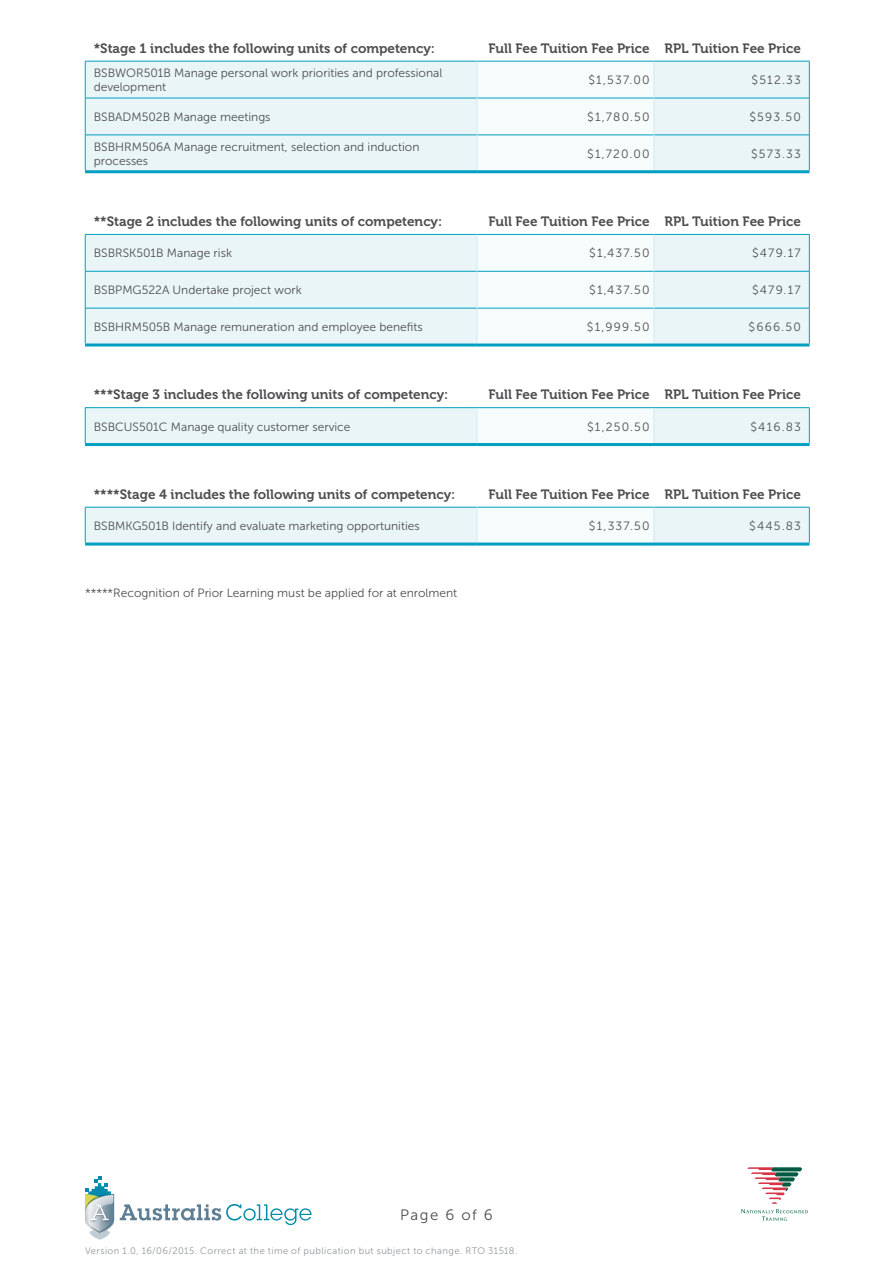
<style>
.page{position:relative;width:893px;height:1263px;background:#fff}
.page>*{position:absolute;margin:0;border:0;box-sizing:border-box;transform-origin:0 0}
.t1{font:15px "Museo Sans 300";letter-spacing:.1em;color:#4d4d4f}
.t2{font:13.5px "Museo 700";color:#4d4d4f}
.t3{font:12px/14.4px "Museo Sans 300";color:#4d4d4f}
.t4{font:9.45px "Museo Sans 300";letter-spacing:.045em;color:#939598}
</style>
<div class="page">
<svg style="left:85px;top:1177px;width:29px;height:63px"></svg>
<svg style="left:120px;top:1204px;width:192px;height:21px"></svg>
<svg style="left:741px;top:1167px;width:67px;height:54px"></svg>
<svg style="left:85px;top:60px;width:724px;height:110px"></svg>
<hr style="left:85px;top:61px;width:392px;height:1px;background:#009fc2">
<hr style="left:85px;top:61px;width:1px;height:37px;background:#009fc2">
<hr style="left:477px;top:61px;width:177px;height:1px;background:#009fc2">
<hr style="left:654px;top:61px;width:155px;height:1px;background:#009fc2">
<hr style="left:809px;top:61px;width:1px;height:37px;background:#009fc2">
<hr style="left:85px;top:98px;width:392px;height:1px;background:#009fc2">
<hr style="left:85px;top:98px;width:1px;height:37px;background:#009fc2">
<hr style="left:477px;top:98px;width:177px;height:1px;background:#009fc2">
<hr style="left:654px;top:98px;width:155px;height:1px;background:#009fc2">
<hr style="left:809px;top:98px;width:1px;height:37px;background:#009fc2">
<hr style="left:85px;top:135px;width:392px;height:1px;background:#009fc2">
<hr style="left:85px;top:135px;width:1px;height:35px;background:#009fc2">
<hr style="left:477px;top:135px;width:177px;height:1px;background:#009fc2">
<hr style="left:654px;top:135px;width:155px;height:1px;background:#009fc2">
<hr style="left:809px;top:135px;width:1px;height:35px;background:#009fc2">
<hr style="left:477px;top:61px;width:1px;height:37px;background:#d1eaf1">
<hr style="left:654px;top:61px;width:1px;height:37px;background:#d1eaf1">
<hr style="left:477px;top:98px;width:1px;height:37px;background:#d1eaf1">
<hr style="left:654px;top:98px;width:1px;height:37px;background:#d1eaf1">
<hr style="left:477px;top:135px;width:1px;height:35px;background:#d1eaf1">
<hr style="left:654px;top:135px;width:1px;height:35px;background:#d1eaf1">
<hr style="left:85px;top:170px;width:392px;height:3px;background:#009fc2">
<hr style="left:477px;top:170px;width:177px;height:3px;background:#009fc2">
<hr style="left:654px;top:170px;width:155px;height:3px;background:#009fc2">
<svg style="left:85px;top:233px;width:724px;height:110px"></svg>
<hr style="left:85px;top:234px;width:392px;height:1px;background:#009fc2">
<hr style="left:85px;top:235px;width:1px;height:36px;background:#009fc2">
<hr style="left:477px;top:234px;width:177px;height:1px;background:#009fc2">
<hr style="left:654px;top:234px;width:155px;height:1px;background:#009fc2">
<hr style="left:809px;top:235px;width:1px;height:36px;background:#009fc2">
<hr style="left:85px;top:271px;width:392px;height:1px;background:#009fc2">
<hr style="left:85px;top:271px;width:1px;height:37px;background:#009fc2">
<hr style="left:477px;top:271px;width:177px;height:1px;background:#009fc2">
<hr style="left:654px;top:271px;width:155px;height:1px;background:#009fc2">
<hr style="left:809px;top:271px;width:1px;height:37px;background:#009fc2">
<hr style="left:85px;top:308px;width:392px;height:1px;background:#009fc2">
<hr style="left:85px;top:308px;width:1px;height:35px;background:#009fc2">
<hr style="left:477px;top:308px;width:177px;height:1px;background:#009fc2">
<hr style="left:654px;top:308px;width:155px;height:1px;background:#009fc2">
<hr style="left:809px;top:308px;width:1px;height:35px;background:#009fc2">
<hr style="left:477px;top:235px;width:1px;height:36px;background:#d1eaf1">
<hr style="left:654px;top:235px;width:1px;height:36px;background:#d1eaf1">
<hr style="left:477px;top:271px;width:1px;height:37px;background:#d1eaf1">
<hr style="left:654px;top:271px;width:1px;height:37px;background:#d1eaf1">
<hr style="left:477px;top:308px;width:1px;height:35px;background:#d1eaf1">
<hr style="left:654px;top:308px;width:1px;height:35px;background:#d1eaf1">
<hr style="left:85px;top:343px;width:392px;height:3px;background:#009fc2">
<hr style="left:477px;top:343px;width:177px;height:3px;background:#009fc2">
<hr style="left:654px;top:343px;width:155px;height:3px;background:#009fc2">
<div style="left:86px;top:408px;width:723px;height:35px;background:#eaf5f8"></div>
<div style="left:477px;top:408px;width:177px;height:36px;background:#f6fbfc"></div>
<hr style="left:85px;top:407px;width:392px;height:1px;background:#009fc2">
<hr style="left:85px;top:408px;width:1px;height:35px;background:#009fc2">
<hr style="left:477px;top:407px;width:177px;height:1px;background:#009fc2">
<hr style="left:654px;top:407px;width:155px;height:1px;background:#009fc2">
<hr style="left:809px;top:408px;width:1px;height:35px;background:#009fc2">
<hr style="left:477px;top:408px;width:1px;height:35px;background:#d1eaf1">
<hr style="left:654px;top:408px;width:1px;height:35px;background:#d1eaf1">
<hr style="left:85px;top:443px;width:392px;height:3px;background:#009fc2">
<hr style="left:477px;top:443px;width:177px;height:3px;background:#009fc2">
<hr style="left:654px;top:443px;width:155px;height:3px;background:#009fc2">
<div style="left:85px;top:506px;width:724px;height:36px;background:#eaf5f8"></div>
<div style="left:477px;top:507px;width:177px;height:37px;background:#f6fbfc"></div>
<hr style="left:85px;top:507px;width:392px;height:1px;background:#009fc2">
<hr style="left:85px;top:507px;width:1px;height:35px;background:#009fc2">
<hr style="left:477px;top:507px;width:177px;height:1px;background:#009fc2">
<hr style="left:654px;top:507px;width:155px;height:1px;background:#009fc2">
<hr style="left:809px;top:507px;width:1px;height:35px;background:#009fc2">
<hr style="left:477px;top:507px;width:1px;height:35px;background:#d1eaf1">
<hr style="left:654px;top:507px;width:1px;height:35px;background:#d1eaf1">
<hr style="left:85px;top:542px;width:392px;height:3px;background:#009fc2">
<hr style="left:477px;top:542px;width:177px;height:3px;background:#009fc2">
<hr style="left:654px;top:542px;width:155px;height:3px;background:#009fc2">
<p class="t2" style="left:94px;top:40px;width:343px">*Stage 1 includes the following units of competency:</p>
<p class="t2" style="left:488px;top:40px;width:314px">Full Fee Tuition Fee Price RPL Tuition Fee Price</p>
<p class="t3" style="left:94px;top:66px;width:350px">BSBWOR501B Manage personal work priorities and professional development</p>
<p class="t3" style="left:588px;top:73px;width:63px">$1,537.00</p>
<p class="t3" style="left:751px;top:73px;width:51px">$512.33</p>
<p class="t3" style="left:94px;top:110px;width:178px">BSBADM502B Manage meetings</p>
<p class="t3" style="left:587px;top:110px;width:64px">$1,780.50</p>
<p class="t3" style="left:749px;top:110px;width:53px">$593.50</p>
<p class="t3" style="left:94px;top:139px;width:327px">BSBHRM506A Manage recruitment, selection and induction processes</p>
<p class="t3" style="left:587px;top:147px;width:64px">$1,720.00</p>
<p class="t3" style="left:751px;top:147px;width:51px">$573.33</p>
<p class="t2" style="left:94px;top:214px;width:350px">**Stage 2 includes the following units of competency:</p>
<p class="t2" style="left:488px;top:214px;width:314px">Full Fee Tuition Fee Price RPL Tuition Fee Price</p>
<p class="t3" style="left:94px;top:246px;width:140px">BSBRSK501B Manage risk</p>
<p class="t3" style="left:589px;top:246px;width:62px">$1,437.50</p>
<p class="t3" style="left:752px;top:246px;width:50px">$479.17</p>
<p class="t3" style="left:94px;top:283px;width:210px">BSBPMG522A Undertake project work</p>
<p class="t3" style="left:589px;top:283px;width:62px">$1,437.50</p>
<p class="t3" style="left:752px;top:283px;width:50px">$479.17</p>
<p class="t3" style="left:94px;top:320px;width:330px">BSBHRM505B Manage remuneration and employee benefits</p>
<p class="t3" style="left:587px;top:320px;width:64px">$1,999.50</p>
<p class="t3" style="left:748px;top:320px;width:54px">$666.50</p>
<p class="t2" style="left:94px;top:387px;width:356px">***Stage 3 includes the following units of competency:</p>
<p class="t2" style="left:488px;top:387px;width:314px">Full Fee Tuition Fee Price RPL Tuition Fee Price</p>
<p class="t3" style="left:94px;top:419px;width:258px">BSBCUS501C Manage quality customer service</p>
<p class="t3" style="left:587px;top:419px;width:64px">$1,250.50</p>
<p class="t3" style="left:750px;top:419px;width:52px">$416.83</p>
<p class="t2" style="left:94px;top:486px;width:363px">****Stage 4 includes the following units of competency:</p>
<p class="t2" style="left:488px;top:486px;width:314px">Full Fee Tuition Fee Price RPL Tuition Fee Price</p>
<p class="t3" style="left:94px;top:519px;width:328px">BSBMKG501B Identify and evaluate marketing opportunities</p>
<p class="t3" style="left:589px;top:519px;width:62px">$1,337.50</p>
<p class="t3" style="left:749px;top:519px;width:53px">$445.83</p>
<p class="t3" style="left:85px;top:586px;width:374px">*****Recognition of Prior Learning must be applied for at enrolment</p>
<p class="t1" style="left:400px;top:1207px;width:94px">Page 6 of 6</p>
<p class="t4" style="left:85px;top:1245px;width:434px">Version 1.0, 16/06/2015. Correct at the time of publication but subject to change. RTO 31518.</p>
</div>
